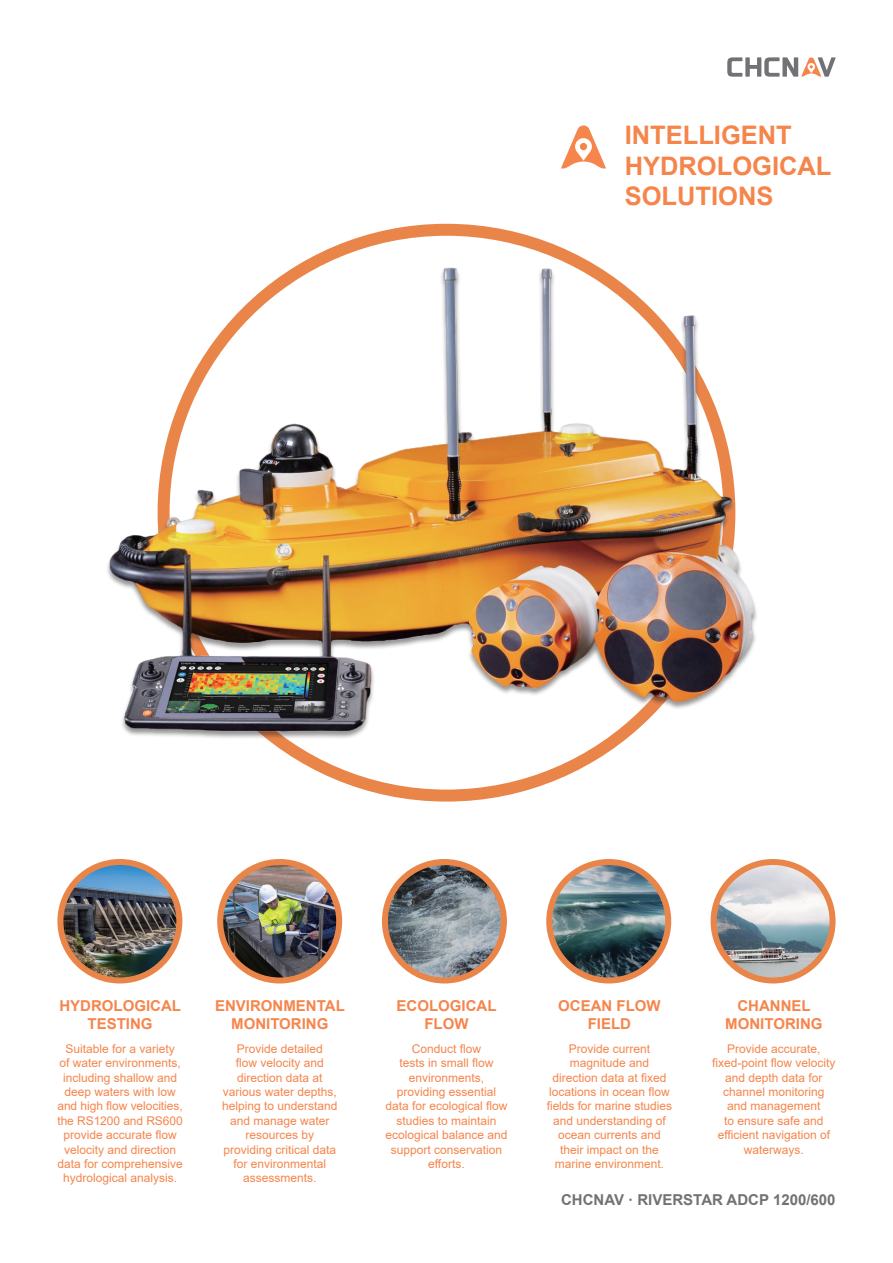
<style>
.page{position:relative;width:893px;height:1263px;background:#fff}
.page>*{position:absolute;margin:0;border:0;box-sizing:border-box;transform-origin:0 0}
.t1{font:700 25.5px/30.6px "Arial";color:#f5854b}
.t2{font:700 15px/18px "Arial";color:#f5854b;text-align:center}
.t3{font:700 15px "Arial";color:#727275}
.t4{font:12px/14.4px "Arial";color:#f5854b;text-align:center}
</style>
<div class="page">
<svg style="left:727px;top:57px;width:109px;height:20px"></svg>
<img style="left:60px;top:862px;width:119px;height:118px;border-radius:59px">
<div style="left:57px;top:859px;width:125px;height:124px;border:6px solid #ea854a;border-radius:50%"></div>
<img style="left:220px;top:862px;width:119px;height:118px;border-radius:59px">
<div style="left:217px;top:859px;width:125px;height:124px;border:6px solid #ea854a;border-radius:50%"></div>
<img style="left:385px;top:862px;width:119px;height:118px;border-radius:59px">
<div style="left:382px;top:859px;width:125px;height:124px;border:6px solid #ea854a;border-radius:50%"></div>
<img style="left:549px;top:862px;width:119px;height:118px;border-radius:59px">
<div style="left:546px;top:859px;width:125px;height:124px;border:6px solid #ea854a;border-radius:50%"></div>
<img style="left:714px;top:862px;width:119px;height:118px;border-radius:59px">
<div style="left:711px;top:859px;width:125px;height:124px;border:6px solid #ea854a;border-radius:50%"></div>
<svg style="left:561px;top:125px;width:45px;height:43px"></svg>
<div style="left:580px;top:143px;width:7px;height:7px;background:#f5854b;border-radius:4px"></div>
<img style="left:107px;top:223px;width:650px;height:574px">
<h1 class="t1" style="left:625px;top:120px;width:208px">INTELLIGENT<br>HYDROLOGICAL<br>SOLUTIONS</h1>
<p class="t2" style="left:59px;top:997px;width:123px">HYDROLOGICAL<br>TESTING</p>
<p class="t2" style="left:215px;top:997px;width:131px">ENVIRONMENTAL<br>MONITORING</p>
<p class="t2" style="left:397px;top:997px;width:102px">ECOLOGICAL<br>FLOW</p>
<p class="t2" style="left:558px;top:997px;width:104px">OCEAN FLOW<br>FIELD</p>
<p class="t2" style="left:725px;top:997px;width:99px">CHANNEL<br>MONITORING</p>
<p class="t4" style="left:57px;top:1041px;width:127px">Suitable for a variety<br>of water environments, including shallow and deep waters with low and high flow velocities, the RS1200 and RS600 provide accurate flow velocity and direction data for comprehensive hydrological analysis.</p>
<p class="t4" style="left:222px;top:1041px;width:117px">Provide detailed<br>flow velocity and direction data at various water depths, helping to understand and manage water resources by providing critical data for environmental assessments.</p>
<p class="t4" style="left:385px;top:1041px;width:124px">Conduct flow<br>tests in small flow environments, providing essential data for ecological flow studies to maintain ecological balance and support conservation efforts.</p>
<p class="t4" style="left:547px;top:1041px;width:127px">Provide current magnitude and direction data at fixed locations in ocean flow fields for marine studies and understanding of ocean currents and their impact on the marine environment.</p>
<p class="t4" style="left:712px;top:1041px;width:125px">Provide accurate, fixed-point flow velocity and depth data for channel monitoring and management<br>to ensure safe and efficient navigation of waterways.</p>
<p class="t3" style="left:561px;top:1189px;width:276px">CHCNAV · RIVERSTAR ADCP 1200/600</p>
</div>
